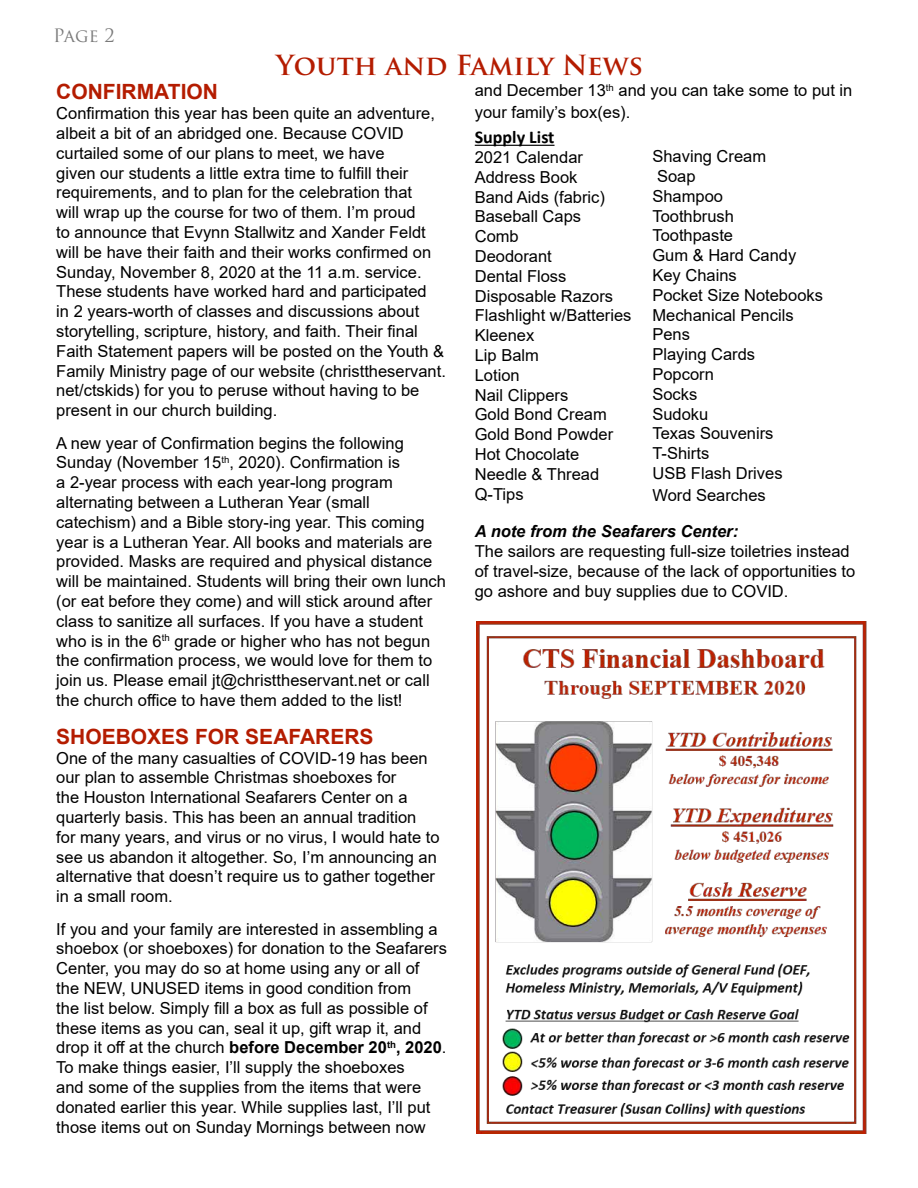
<style>
.page{position:relative;width:918px;height:1188px;background:#fff}
.page>*{position:absolute;margin:0;border:0;box-sizing:border-box;transform-origin:0 0}
.t1{font:700 27px "Trajan Pro";color:#b41c00}
.t2{font:700 21px "Arial";color:#b41c00}
.t3{font:700 18px "Calibri";color:#000}
.t4{font:18px "Trajan Pro";color:#7a7a7a}
.t5{font:16.5px/19.8px "Arial";color:#000}
.t6{font:italic 700 16.5px "Arial";color:#000}
.s1{font-weight:700}
</style>
<div class="page">
<hr style="left:475px;top:145px;width:80px;height:1px;background:#000">
<img style="left:476px;top:622px;width:391px;height:512px">
<p class="t4" style="left:53px;top:24px;width:63px">Page 2</p>
<h1 class="t1" style="left:276px;top:48px;width:368px">Youth and Family News</h1>
<p class="t2" style="left:56px;top:77px;width:163px">CONFIRMATION</p>
<p class="t5" style="left:56px;top:103px;width:391px">Confirmation this year has been quite an adventure, albeit a bit of an abridged one. Because COVID curtailed some of our plans to meet, we have<br>given our students a little extra time to fulfill their requirements, and to plan for the celebration that<br>will wrap up the course for two of them. I’m proud<br>to announce that Evynn Stallwitz and Xander Feldt will be have their faith and their works confirmed on Sunday, November 8, 2020 at the 11 a.m. service.<br>These students have worked hard and participated<br>in 2 years-worth of classes and discussions about storytelling, scripture, history, and faith. Their final Faith Statement papers will be posted on the Youth &amp; Family Ministry page of our website (christtheservant. net/ctskids) for you to peruse without having to be present in our church building.</p>
<p class="t5" style="left:56px;top:433px;width:391px">A new year of Confirmation begins the following Sunday (November 15<sup>th</sup>, 2020). Confirmation is<br>a 2-year process with each year-long program alternating between a Lutheran Year (small catechism) and a Bible story-ing year. This coming year is a Lutheran Year. All books and materials are provided. Masks are required and physical distance will be maintained. Students will bring their own lunch (or eat before they come) and will stick around after class to sanitize all surfaces. If you have a student who is in the 6<sup>th</sup> grade or higher who has not begun the confirmation process, we would love for them to join us. Please email jt@christtheservant.net or call the church office to have them added to the list!</p>
<p class="t2" style="left:56px;top:722px;width:319px">SHOEBOXES FOR SEAFARERS</p>
<p class="t5" style="left:56px;top:748px;width:385px">One of the many casualties of COVID-19 has been our plan to assemble Christmas shoeboxes for<br>the Houston International Seafarers Center on a quarterly basis. This has been an annual tradition for many years, and virus or no virus, I would hate to see us abandon it altogether. So, I’m announcing an alternative that doesn’t require us to gather together in a small room.</p>
<p class="t5" style="left:56px;top:919px;width:392px">If you and your family are interested in assembling a shoebox (or shoeboxes) for donation to the Seafarers Center, you may do so at home using any or all of<br>the NEW, UNUSED items in good condition from<br>the list below. Simply fill a box as full as possible of these items as you can, seal it up, gift wrap it, and drop it off at the church <span class="s1">before December 20</span><sup>th</sup><span class="s1">, 2020</span>.<br>To make things easier, I’ll supply the shoeboxes<br>and some of the supplies from the items that were donated earlier this year. While supplies last, I’ll put those items out on Sunday Mornings between now</p>
<p class="t5" style="left:475px;top:79px;width:379px;line-height:21.6px">and December 13<sup>th</sup> and you can take some to put in your family’s box(es).</p>
<p class="t3" style="left:475px;top:125px;width:81px">Supply List</p>
<p class="t5" style="left:475px;top:147px;width:158px">2021 Calendar<br>Address Book<br>Band Aids (fabric)<br>Baseball Caps<br>Comb<br>Deodorant<br>Dental Floss<br>Disposable Razors<br>Flashlight w/Batteries<br>Kleenex<br>Lip Balm<br>Lotion<br>Nail Clippers<br>Gold Bond Cream<br>Gold Bond Powder<br>Hot Chocolate<br>Needle &amp; Thread<br>Q-Tips</p>
<p class="t5" style="left:652px;top:146px;width:172px">Shaving Cream<br>Soap<br>Shampoo<br>Toothbrush<br>Toothpaste<br>Gum &amp; Hard Candy<br>Key Chains<br>Pocket Size Notebooks<br>Mechanical Pencils<br>Pens<br>Playing Cards<br>Popcorn<br>Socks<br>Sudoku<br>Texas Souvenirs<br>T-Shirts<br>USB Flash Drives</p>
<p class="t5" style="left:652px;top:485px;width:115px">Word Searches</p>
<p class="t6" style="left:475px;top:521px;width:265px">A note from the Seafarers Center:</p>
<p class="t5" style="left:475px;top:541px;width:382px">The sailors are requesting full-size toiletries instead of travel-size, because of the lack of opportunities to go ashore and buy supplies due to COVID.</p>
</div>
